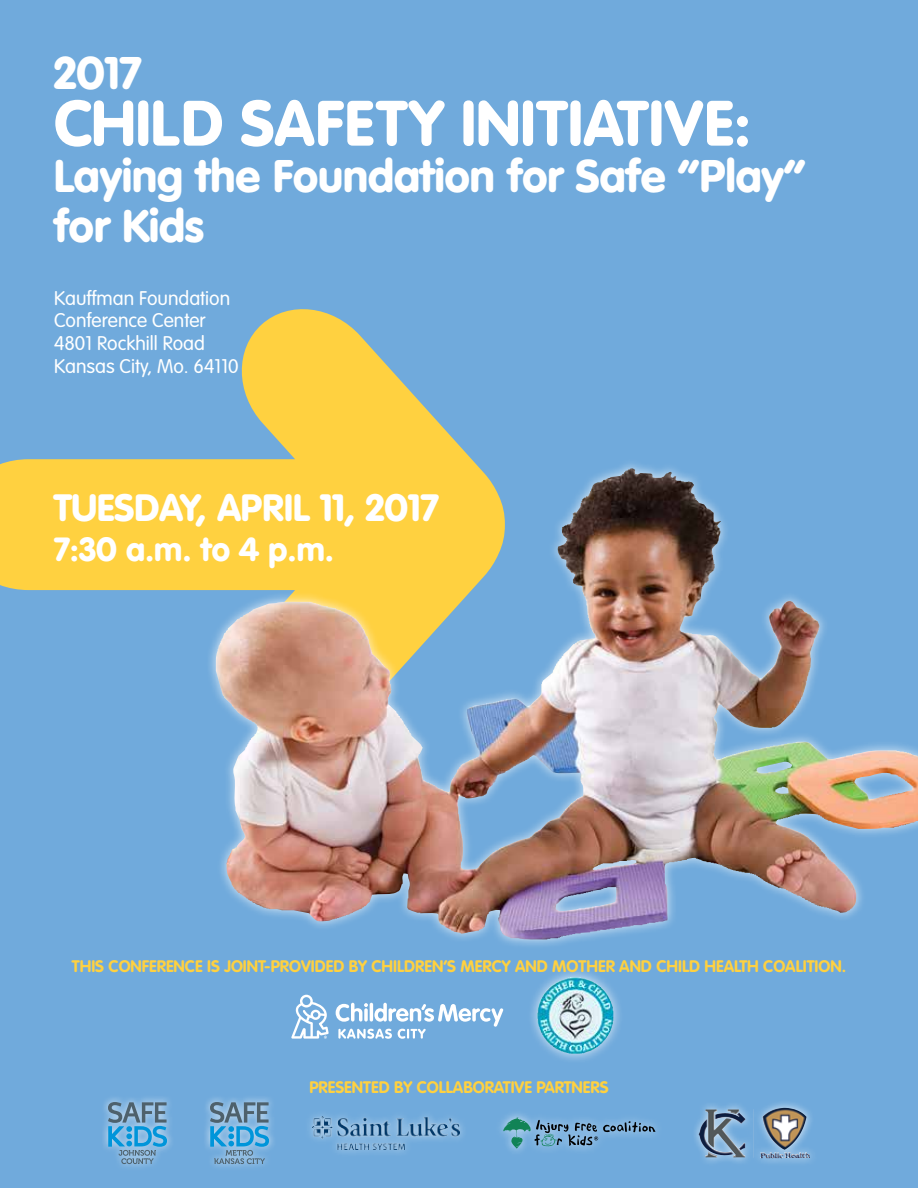
<style>
.page{position:relative;width:918px;height:1188px;background:#70aadc}
.page>*{position:absolute;margin:0;border:0;box-sizing:border-box;transform-origin:0 0}
.t1{font:900 63px "VAG Rounded Std";letter-spacing:.02em;color:#fff}
.t2{font:900 45px/49.5px "VAG Rounded Std";color:#fff}
.t3{font:900 37.5px "VAG Rounded Std";color:#fff}
.t4{font:900 33px "VAG Rounded Std";color:#fff}
.t5{font:300 19.5px/22.5px "VAG Rounded Std";color:#fff}
.t6{font:700 16.5px "VAG Rounded Std";color:#ffd140}
</style>
<div class="page">
<div style="left:527px;top:967px;width:97px;height:97px;background:#fff;opacity:.75"></div>
<img style="left:537px;top:977px;width:33px;height:74px">
<svg style="left:503px;top:1117px;width:152px;height:32px"></svg>
<svg style="left:291px;top:995px;width:38px;height:44px"></svg>
<svg style="left:336px;top:1003px;width:167px;height:36px"></svg>
<div style="left:101px;top:1095px;width:73px;height:77px;background:#fff;opacity:.75"></div>
<svg style="left:108px;top:1102px;width:59px;height:62px"></svg>
<div style="left:203px;top:1095px;width:73px;height:77px;background:#fff;opacity:.75"></div>
<svg style="left:210px;top:1102px;width:59px;height:62px"></svg>
<svg style="left:0;top:309px;width:472px;height:282px"></svg>
<img style="left:312px;top:1116px;width:148px;height:34px">
<div style="left:691px;top:1099px;width:127px;height:68px;background:#fff;opacity:.75"></div>
<img style="left:762px;top:1108px;width:21px;height:29px">
<div style="left:206px;top:459px;width:712px;height:491px;background:#fff;opacity:.75"></div>
<img style="left:468px;top:468px;width:164px;height:241px">
<h2 class="t2" style="left:54px;top:49px;width:89px">2017</h2>
<h1 class="t1" style="left:54px;top:85px;width:699px">CHILD SAFETY INITIATIVE:</h1>
<h2 class="t2" style="left:54px;top:153px;width:753px">Laying the Foundation for Safe “Play” for Kids</h2>
<p class="t5" style="left:54px;top:288px;width:186px">Kauffman Foundation<br>Conference Center<br>4801 Rockhill Road<br>Kansas City, Mo. 64110</p>
<h3 class="t3" style="left:54px;top:485px;width:386px">TUESDAY, APRIL 11, 2017</h3>
<h3 class="t4" style="left:54px;top:529px;width:281px">7:30 a.m. to 4 p.m.</h3>
<p class="t6" style="left:72px;top:956px;width:776px">THIS CONFERENCE IS JOINT-PROVIDED BY CHILDREN’S MERCY AND MOTHER AND CHILD HEALTH COALITION.</p>
<p class="t6" style="left:309px;top:1078px;width:301px">PRESENTED BY COLLABORATIVE PARTNERS</p>
</div>
